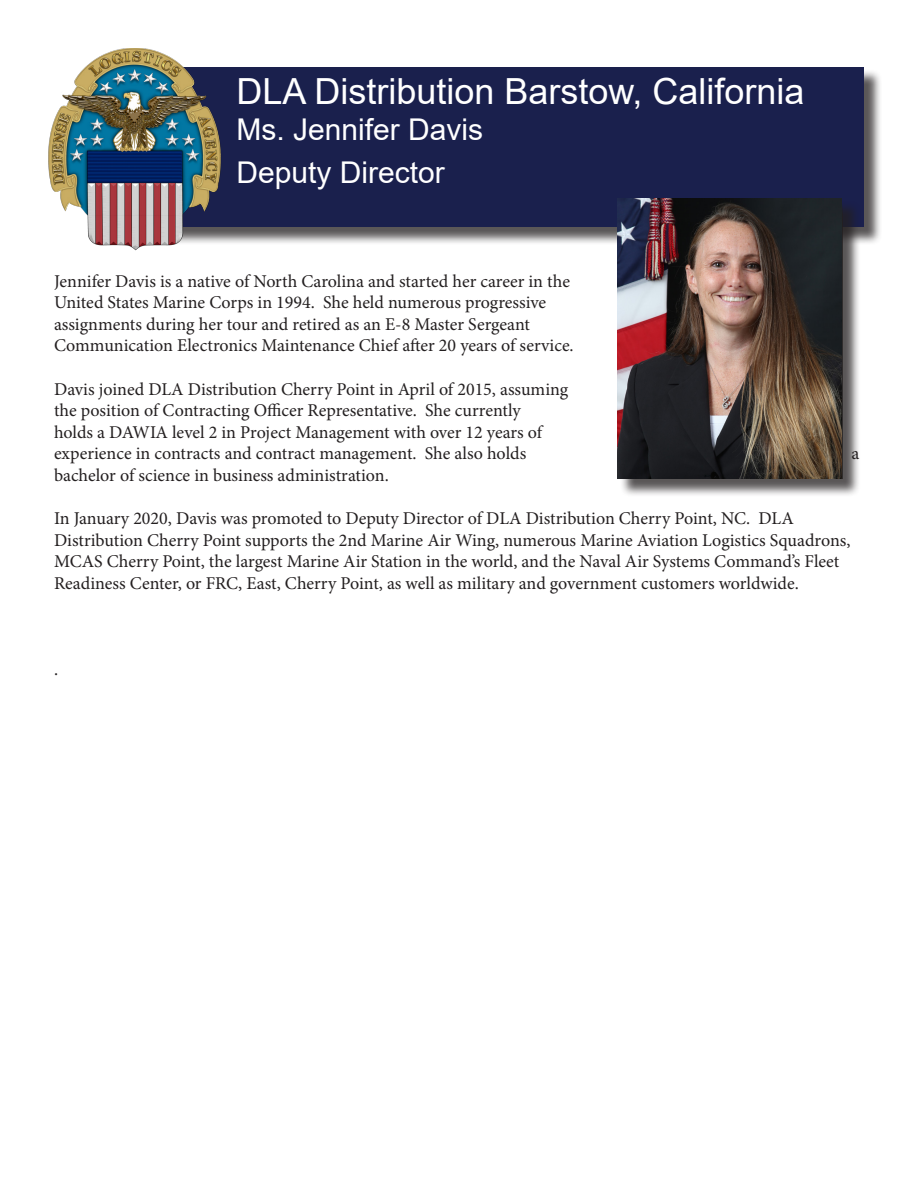
<style>
.page{position:relative;width:918px;height:1188px;background:#fff}
.page>*{position:absolute;margin:0;border:0;box-sizing:border-box;transform-origin:0 0}
.t1{font:36px "Arial";color:#fff}
.t2{font:30px "Arial";color:#fff}
.t3{font:18px/21.6px "Minion Pro";color:#231f20}
</style>
<div class="page">
<div style="left:117px;top:69px;width:766px;height:177px;background:#231f20;opacity:.75"></div>
<div style="left:115px;top:67px;width:749px;height:160px;background:#1a204d"></div>
<div style="left:620px;top:201px;width:240px;height:296px;background:#231f20;opacity:.75"></div>
<img style="left:618px;top:198px;width:224px;height:280px">
<img style="left:48px;top:49px;width:182px;height:202px">
<p class="t1" style="left:236px;top:66px;width:570px">DLA Distribution Barstow, California</p>
<p class="t2" style="left:236px;top:109px;width:248px">Ms. Jennifer Davis</p>
<p class="t2" style="left:236px;top:152px;width:210px">Deputy Director</p>
<p class="t3" style="left:54px;top:270px;width:521px">Jennifer Davis is a native of North Carolina and started her career in the United States Marine Corps in 1994. She held numerous progressive assignments during her tour and retired as an E-8 Master Sergeant Communication Electronics Maintenance Chief after 20 years of service.</p>
<p class="t3" style="left:54px;top:378px;width:516px">Davis joined DLA Distribution Cherry Point in April of 2015, assuming the position of Contracting Officer Representative. She currently<br>holds a DAWIA level 2 in Project Management with over 12 years of experience in contracts and contract management. She also holds</p>
<p class="t3" style="left:851px;top:443px;width:9px">a</p>
<p class="t3" style="left:54px;top:465px;width:336px">bachelor of science in business administration.</p>
<p class="t3" style="left:54px;top:508px;width:798px">In January 2020, Davis was promoted to Deputy Director of DLA Distribution Cherry Point, NC. DLA Distribution Cherry Point supports the 2nd Marine Air Wing, numerous Marine Aviation Logistics Squadrons, MCAS Cherry Point, the largest Marine Air Station in the world, and the Naval Air Systems Command’s Fleet Readiness Center, or FRC, East, Cherry Point, as well as military and government customers worldwide.</p>
<p class="t3" style="left:54px;top:659px;width:6px">.</p>
</div>
